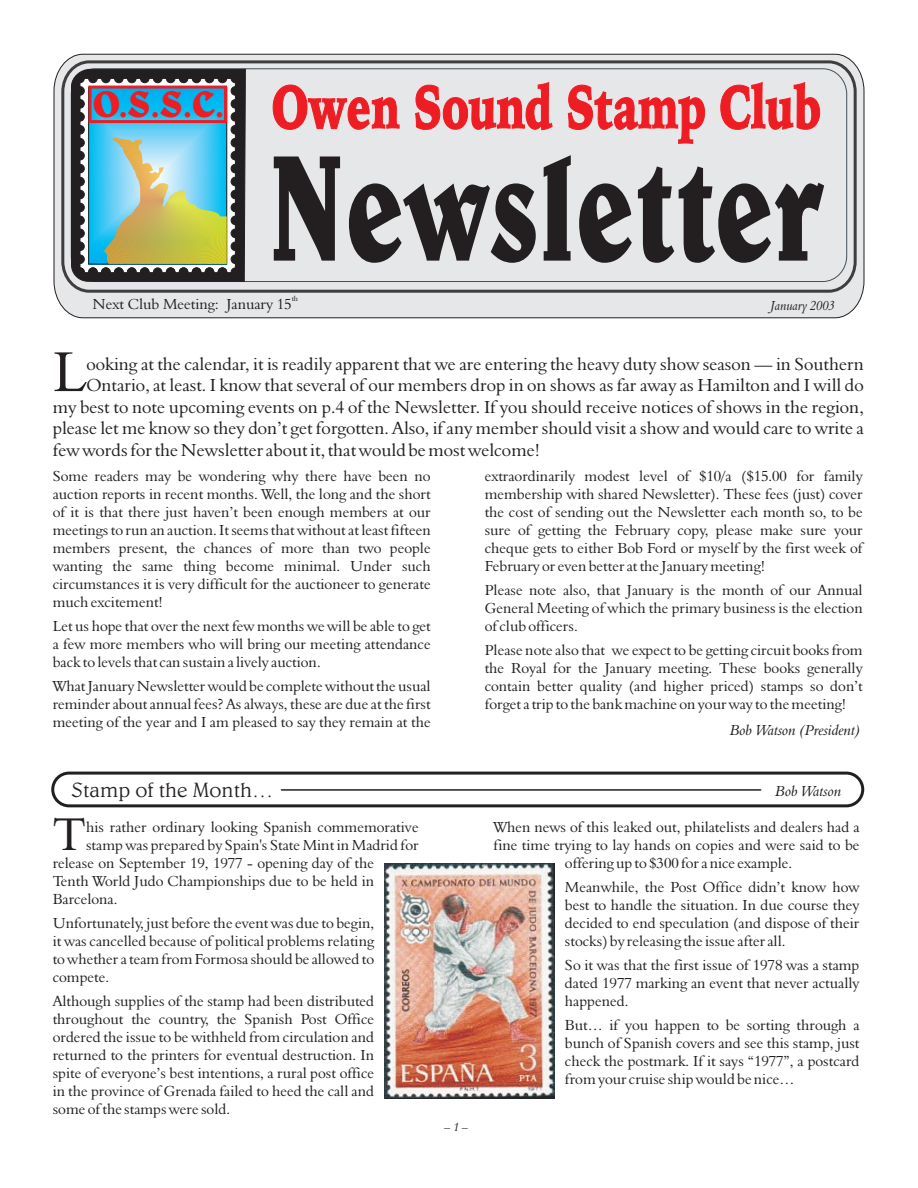
<style>
.page{position:relative;width:918px;height:1188px;background:#fff}
.page>*{position:absolute;margin:0;border:0;box-sizing:border-box;transform-origin:0 0}
.t1{font:58.05px "Aldine 401 BT Roman A";color:#231f20}
.t2{font:47.25px "Aldine 401 BT Roman A";color:#231f20}
.t3{font:700 37.65px "Belwe BT";color:#ee1d23;scale:.96 1}
.t4{font:300 21px "Belwe BT";color:#231f20}
.t5{font:18px/21.6px "Aldine 401 BT Roman A";color:#231f20;text-align:justify}
.t6{font:15px/18px "Aldine 401 BT Roman A";color:#231f20}
.t7{font:15px "Aldine 401 BT Roman A,Italic";color:#231f20}
.t8{font:13.5px "Aldine 401 BT Roman A,Italic";color:#231f20;scale:.93 1}
.t9{font:12px "Aldine 401 BT Roman A,Italic";color:#231f20}
.t10{font:7.5px "Aldine 401 BT Roman A";color:#231f20}
</style>
<div class="page">
<img style="left:385px;top:864px;width:169px;height:235px">
<svg style="left:54px;top:54px;width:810px;height:264px;background:#d9d9db"></svg>
<svg style="left:60px;top:59px;width:798px;height:235px;background:#cfd1d3"></svg>
<svg style="left:274px;top:155px;width:550px;height:108px;background:#929192"></svg>
<svg style="left:71px;top:69px;width:175px;height:213px;background:#6d9e98"></svg>
<div style="left:89px;top:86px;width:138px;height:37px;border:3px solid #ee1d23"></div>
<svg style="left:273px;top:82px;width:547px;height:62px;background:#e8a2a6"></svg>
<div style="left:51px;top:772px;width:813px;height:35px;border:3px solid #231f20;border-radius:16px"></div>
<hr style="left:281px;top:789px;width:480px;height:2px;background:#231f20">
<h3 class="t3" style="left:93px;top:89px;width:139px">O.S.S.C.</h3>
<p class="t10" style="left:292px;top:296px;width:8px">th</p>
<p class="t10" style="left:293px;top:296px;width:8px">th</p>
<p class="t6" style="left:92px;top:296px;width:201px">Next Club Meeting: January 15</p>
<p class="t6" style="left:219px;top:296px;width:30px">Febr</p>
<p class="t6" style="left:278px;top:296px;width:16px">20</p>
<p class="t8" style="left:771px;top:300px;width:76px">February 2 02</p>
<p class="t8" style="left:771px;top:300px;width:71px">January 2003</p>
<h1 class="t1" style="left:53px;top:347px;width:35px">L</h1>
<p class="t5" style="left:86px;top:354px;width:779px">ooking at the calendar, it is readily apparent that we are entering the heavy duty show season — in Southern</p>
<p class="t5" style="left:53px;top:376px;width:813px;text-indent:34px">Ontario, at least. I know that several of our members drop in on shows as far away as Hamilton and I will do my best to note upcoming events on p.4 of the Newsletter. If you should receive notices of shows in the region, please let me know so they don’t get forgotten. Also, if any member should visit a show and would care to write a few words for the Newsletter about it, that would be most welcome!</p>
<p class="t6" style="left:53px;top:468px;width:380px">Some readers may be wondering why there have been no</p>
<p class="t6" style="left:485px;top:468px;width:380px">extraordinarily modest level of $10/a ($15.00 for family</p>
<p class="t6" style="left:53px;top:486px;width:379px">auction reports in recent months. Well, the long and the short</p>
<p class="t6" style="left:485px;top:486px;width:379px">membership with shared Newsletter). These fees (just) cover</p>
<p class="t6" style="left:53px;top:504px;width:380px">of it is that there just haven’t been enough members at our</p>
<p class="t6" style="left:485px;top:504px;width:380px">the cost of sending out the Newsletter each month so, to be</p>
<p class="t6" style="left:53px;top:522px;width:380px">meetings to run an auction. It seems that without at least fifteen</p>
<p class="t6" style="left:485px;top:522px;width:380px">sure of getting the February copy, please make sure your</p>
<p class="t6" style="left:53px;top:540px;width:380px">members present, the chances of more than two people</p>
<p class="t6" style="left:485px;top:540px;width:380px">cheque gets to either Bob Ford or myself by the first week of</p>
<p class="t6" style="left:53px;top:558px;width:379px">wanting the same thing become minimal. Under such</p>
<p class="t6" style="left:485px;top:558px;width:282px">February or even better at the January meeting!</p>
<p class="t6" style="left:53px;top:576px;width:380px">circumstances it is very difficult for the auctioneer to generate</p>
<p class="t6" style="left:485px;top:582px;width:380px">Please note also, that January is the month of our Annual</p>
<p class="t6" style="left:53px;top:594px;width:112px">much excitement!</p>
<p class="t6" style="left:485px;top:600px;width:380px">General Meeting of which the primary business is the election</p>
<p class="t6" style="left:53px;top:618px;width:380px">Let us hope that over the next few months we will be able to get</p>
<p class="t6" style="left:485px;top:618px;width:95px">of club officers.</p>
<p class="t6" style="left:53px;top:636px;width:379px">a few more members who will bring our meeting attendance</p>
<p class="t6" style="left:485px;top:642px;width:380px">Please note also that we expect to be getting circuit books from</p>
<p class="t6" style="left:53px;top:654px;width:270px">back to levels that can sustain a lively auction.</p>
<p class="t6" style="left:485px;top:660px;width:380px">the Royal for the January meeting. These books generally</p>
<p class="t6" style="left:53px;top:678px;width:379px">What January Newsletter would be complete without the usual</p>
<p class="t6" style="left:485px;top:678px;width:380px">contain better quality (and higher priced) stamps so don’t</p>
<p class="t6" style="left:53px;top:696px;width:380px">reminder about annual fees? As always, these are due at the first</p>
<p class="t6" style="left:485px;top:696px;width:363px">forget a trip to the bank machine on your way to the meeting!</p>
<p class="t6" style="left:53px;top:714px;width:380px">meeting of the year and I am pleased to say they remain at the</p>
<p class="t7" style="left:730px;top:724px;width:132px">Bob Watson (President)</p>
<h3 class="t4" style="left:72px;top:781px;width:203px">Stamp of the Month…</h3>
<p class="t7" style="left:776px;top:785px;width:67px">Bob Watson</p>
<p class="t6" style="left:86px;top:819px;width:334px">his rather ordinary looking Spanish commemorative</p>
<p class="t6" style="left:494px;top:819px;width:367px">When news of this leaked out, philatelists and dealers had a</p>
<h2 class="t2" style="left:53px;top:814px;width:35px">T</h2>
<p class="t6" style="left:86px;top:837px;width:334px">stamp was prepared by Spain's State Mint in Madrid for</p>
<p class="t6" style="left:494px;top:837px;width:367px">fine time trying to lay hands on copies and were said to be</p>
<p class="t6" style="left:53px;top:855px;width:323px">release on September 19, 1977 - opening day of the</p>
<p class="t6" style="left:565px;top:855px;width:229px">offering up to $300 for a nice example.</p>
<p class="t6" style="left:53px;top:873px;width:323px">Tenth World Judo Championships due to be held in</p>
<p class="t6" style="left:565px;top:879px;width:296px">Meanwhile, the Post Office didn’t know how</p>
<p class="t6" style="left:53px;top:891px;width:66px">Barcelona.</p>
<p class="t6" style="left:565px;top:897px;width:296px">best to handle the situation. In due course they</p>
<p class="t6" style="left:53px;top:915px;width:323px">Unfortunately, just before the event was due to begin,</p>
<p class="t6" style="left:565px;top:915px;width:296px">decided to end speculation (and dispose of their</p>
<p class="t6" style="left:53px;top:933px;width:323px">it was cancelled because of political problems relating</p>
<p class="t6" style="left:565px;top:933px;width:222px">stocks) by releasing the issue after all.</p>
<p class="t6" style="left:53px;top:951px;width:323px">to whether a team from Formosa should be allowed to</p>
<p class="t6" style="left:565px;top:957px;width:296px">So it was that the first issue of 1978 was a stamp</p>
<p class="t6" style="left:53px;top:969px;width:58px">compete.</p>
<p class="t6" style="left:565px;top:975px;width:296px">dated 1977 marking an event that never actually</p>
<p class="t6" style="left:53px;top:993px;width:323px">Although supplies of the stamp had been distributed</p>
<p class="t6" style="left:565px;top:993px;width:65px">happened.</p>
<p class="t6" style="left:53px;top:1011px;width:323px">throughout the country, the Spanish Post Office</p>
<p class="t6" style="left:565px;top:1017px;width:296px">But… if you happen to be sorting through a</p>
<p class="t6" style="left:53px;top:1029px;width:323px">ordered the issue to be withheld from circulation and</p>
<p class="t6" style="left:565px;top:1035px;width:296px">bunch of Spanish covers and see this stamp, just</p>
<p class="t6" style="left:53px;top:1047px;width:323px">returned to the printers for eventual destruction. In</p>
<p class="t6" style="left:565px;top:1053px;width:296px">check the postmark. If it says “1977”, a postcard</p>
<p class="t6" style="left:53px;top:1065px;width:323px">spite of everyone’s best intentions, a rural post office</p>
<p class="t6" style="left:565px;top:1071px;width:231px">from your cruise ship would be nice…</p>
<p class="t6" style="left:53px;top:1083px;width:323px">in the province of Grenada failed to heed the call and some of the stamps were sold.</p>
<p class="t9" style="left:444px;top:1122px;width:25px">– 1 –</p>
</div>
